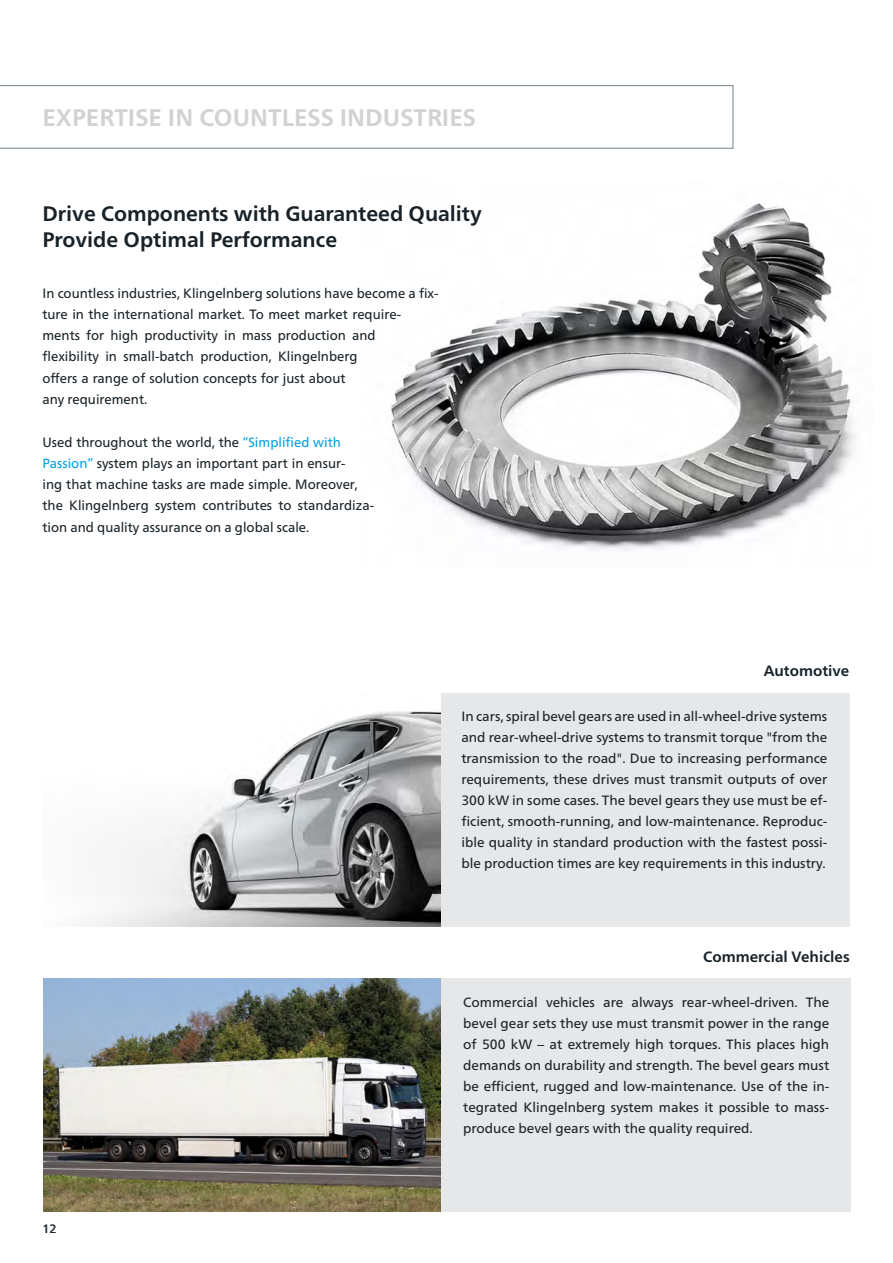
<style>
.page{position:relative;width:893px;height:1263px;background:#fff}
.page>*{position:absolute;margin:0;border:0;box-sizing:border-box;transform-origin:0 0}
.t1{font:700 24px "Frutiger Neue LTW1 G";color:#d1d2d4}
.t2{font:700 21px/25.2px "Frutiger Neue LTW1 G";color:#182228}
.t3{font:700 15px "Frutiger Neue LTW1 G";color:#182228}
.t4{font:13.5px/21px "Frutiger Neue LTW1 G";color:#182228}
.t5{font:12px "Frutiger Neue LTW1 G";color:#182228}
.s1{color:#00a1e3}
</style>
<div class="page">
<div style="left:43px;top:693px;width:807px;height:233px;background:#e6e7e9"></div>
<img style="left:391px;top:203px;width:465px;height:348px">
<svg style="left:0;top:85px;width:733px;height:64px"></svg>
<div style="left:44px;top:979px;width:806px;height:233px;background:#e6e7e9"></div>
<img style="left:43px;top:693px;width:397px;height:233px">
<img style="left:43px;top:979px;width:398px;height:233px">
<h1 class="t1" style="left:43px;top:103px;width:435px">Expertise in Cou ntless I ndustries</h1>
<h2 class="t2" style="left:43px;top:201px;width:441px">Drive Components with Guaranteed Quality<br>Provide Optimal Performance</h2>
<p class="t4" style="left:43px;top:282px;width:398px">In countless industries, Klingelnberg solutions have become a fix&shy;ture in the international market. To meet market require&shy;ments for high productivity in mass production and<br>flexibility in small-batch production, Klingelnberg<br>offers a range of solution concepts for just about<br>any requirement.</p>
<p class="t4" style="left:43px;top:431px;width:333px">Used throughout the world, the <span class="s1">“Simplified with Passion”</span> system plays an important part in ensur-<br>ing that machine tasks are made simple. Moreover, the Klingelnberg system contributes to standardiza&shy;tion and quality assurance on a global scale.</p>
<p class="t5" style="left:43px;top:1222px;width:15px">12</p>
<p class="t3" style="left:764px;top:662px;width:87px">Automotive</p>
<p class="t4" style="left:461px;top:705px;width:368px;text-align:justify">In cars, spiral bevel gears are used in all-wheel-drive systems and rear-wheel-drive systems to transmit torque "from the transmission to the road". Due to increasing performance requirements, these drives must transmit outputs of over 300 kW in some cases. The bevel gears they use must be ef&shy;ficient, smooth-running, and low-maintenance. Reproduc&shy;ible quality in standard production with the fastest possi&shy;ble production times are key requirements in this industry.</p>
<p class="t3" style="left:703px;top:947px;width:148px">Commercial Vehicles</p>
<p class="t4" style="left:463px;top:991px;width:368px;text-align:justify">Commercial vehicles are always rear-wheel-driven. The bevel gear sets they use must transmit power in the range of 500 kW – at extremely high torques. This places high demands on durability and strength. The bevel gears must be efficient, rugged and low-maintenance. Use of the in&shy;tegrated Klingelnberg system makes it possible to mass&shy;produce bevel gears with the quality required.</p>
</div>
